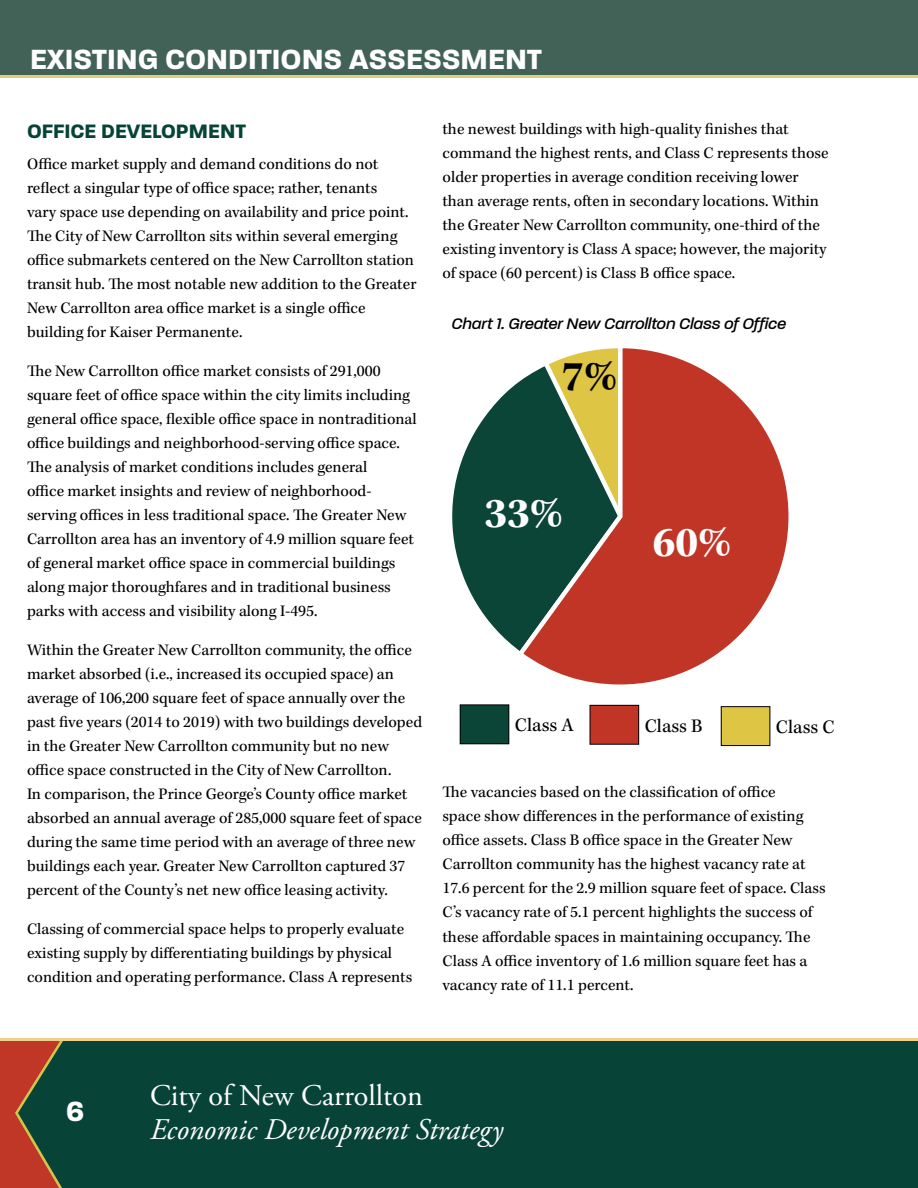
<style>
.page{position:relative;width:918px;height:1188px;background:#fff}
.page>*{position:absolute;margin:0;border:0;box-sizing:border-box;transform-origin:0 0}
.t1{font:700 43.8px "Kepler Std";color:#fff}
.t2{font:700 43.8px "Kepler Std";color:#000}
.t3{font:700 30px "Paralucent";color:#fff}
.t4{font:italic 30px "Adobe Garamond Pro";color:#fff}
.t5{font:30px "Adobe Garamond Pro";color:#fff}
.t6{font:700 21px "Paralucent";color:#074437}
.t7{font:19.65px "Kepler Std";color:#000}
.t8{font:16.5px/24px "Kepler Std";color:#000}
.t9{font:italic 500 16.5px "Paralucent";color:#000}
</style>
<div class="page">
<div style="left:0;top:0;width:918px;height:78px;background:#ddd07b"></div>
<div style="left:0;top:1038px;width:918px;height:150px;background:#074437"></div>
<svg style="left:0;top:1041px;width:63px;height:147px"></svg>
<div style="left:0;top:0;width:918px;height:75px;background:#436257"></div>
<hr style="left:0;top:1038px;width:918px;height:3px;background:#eed08c">
<div style="left:721px;top:707px;width:49px;height:39px;background:#dec544"></div>
<div style="left:721px;top:706px;width:49px;height:40px;border:1px solid #000"></div>
<div style="left:460px;top:705px;width:49px;height:39px;background:#0a4537"></div>
<div style="left:460px;top:705px;width:49px;height:39px;border:1px solid #000"></div>
<svg style="left:452px;top:385px;width:62px;height:262px"></svg>
<div style="left:590px;top:705px;width:49px;height:39px;background:#c13527"></div>
<div style="left:590px;top:705px;width:49px;height:40px;border:1px solid #000"></div>
<svg style="left:514px;top:348px;width:275px;height:337px"></svg>
<h2 class="t3" style="left:30px;top:41px;width:514px">EXISTING CONDITIONS ASSESSMENT</h2>
<p class="t6" style="left:27px;top:119px;width:221px">OFFICE DEVELOPMENT</p>
<p class="t8" style="left:27px;top:153px;width:391px">Office market supply and demand conditions do not reflect a singular type of office space; rather, tenants<br>vary space use depending on availability and price point.<br>The City of New Carrollton sits within several emerging office submarkets centered on the New Carrollton station transit hub. The most notable new addition to the Greater New Carrollton area office market is a single office building for Kaiser Permanente.</p>
<p class="t8" style="left:27px;top:360px;width:391px">The New Carrollton office market consists of 291,000 square feet of office space within the city limits including general office space, flexible office space in nontraditional office buildings and neighborhood-serving office space.<br>The analysis of market conditions includes general<br>office market insights and review of neighborhood&shy;serving offices in less traditional space. The Greater New Carrollton area has an inventory of 4.9 million square feet of general market office space in commercial buildings along major thoroughfares and in traditional business parks with access and visibility along I-495.</p>
<p class="t8" style="left:27px;top:639px;width:397px">Within the Greater New Carrollton community, the office market absorbed (i.e., increased its occupied space) an average of 106,200 square feet of space annually over the past five years (2014 to 2019) with two buildings developed in the Greater New Carrollton community but no new office space constructed in the City of New Carrollton.<br>In comparison, the Prince George’s County office market absorbed an annual average of 285,000 square feet of space during the same time period with an average of three new buildings each year. Greater New Carrollton captured 37 percent of the County’s net new office leasing activity.</p>
<p class="t8" style="left:27px;top:918px;width:387px">Classing of commercial space helps to properly evaluate existing supply by differentiating buildings by physical condition and operating performance. Class A represents</p>
<p class="t8" style="left:443px;top:118px;width:388px">the newest buildings with high-quality finishes that command the highest rents, and Class C represents those older properties in average condition receiving lower than average rents, often in secondary locations. Within the Greater New Carrollton community, one-third of the existing inventory is Class A space; however, the majority of space (60 percent) is Class B office space.</p>
<p class="t9" style="left:452px;top:314px;width:336px">Chart 1. Greater New Carrollton Class of Office</p>
<h1 class="t2" style="left:561px;top:351px;width:57px">7%</h1>
<h1 class="t1" style="left:485px;top:489px;width:80px">33%</h1>
<h1 class="t1" style="left:653px;top:518px;width:80px">60%</h1>
<p class="t7" style="left:515px;top:714px;width:60px">Class A</p>
<p class="t7" style="left:645px;top:714px;width:60px">Class B</p>
<p class="t7" style="left:776px;top:716px;width:60px">Class C</p>
<p class="t8" style="left:443px;top:781px;width:385px">The vacancies based on the classification of office<br>space show differences in the performance of existing office assets. Class B office space in the Greater New Carrollton community has the highest vacancy rate at 17.6 percent for the 2.9 million square feet of space. Class C’s vacancy rate of 5.1 percent highlights the success of these affordable spaces in maintaining occupancy. The Class A office inventory of 1.6 million square feet has a vacancy rate of 11.1 percent.</p>
<h2 class="t3" style="left:66px;top:1093px;width:20px">6</h2>
<h2 class="t5" style="left:150px;top:1077px;width:274px">City of New Carrollton</h2>
<h2 class="t4" style="left:150px;top:1112px;width:355px">Economic Development Strategy</h2>
</div>
